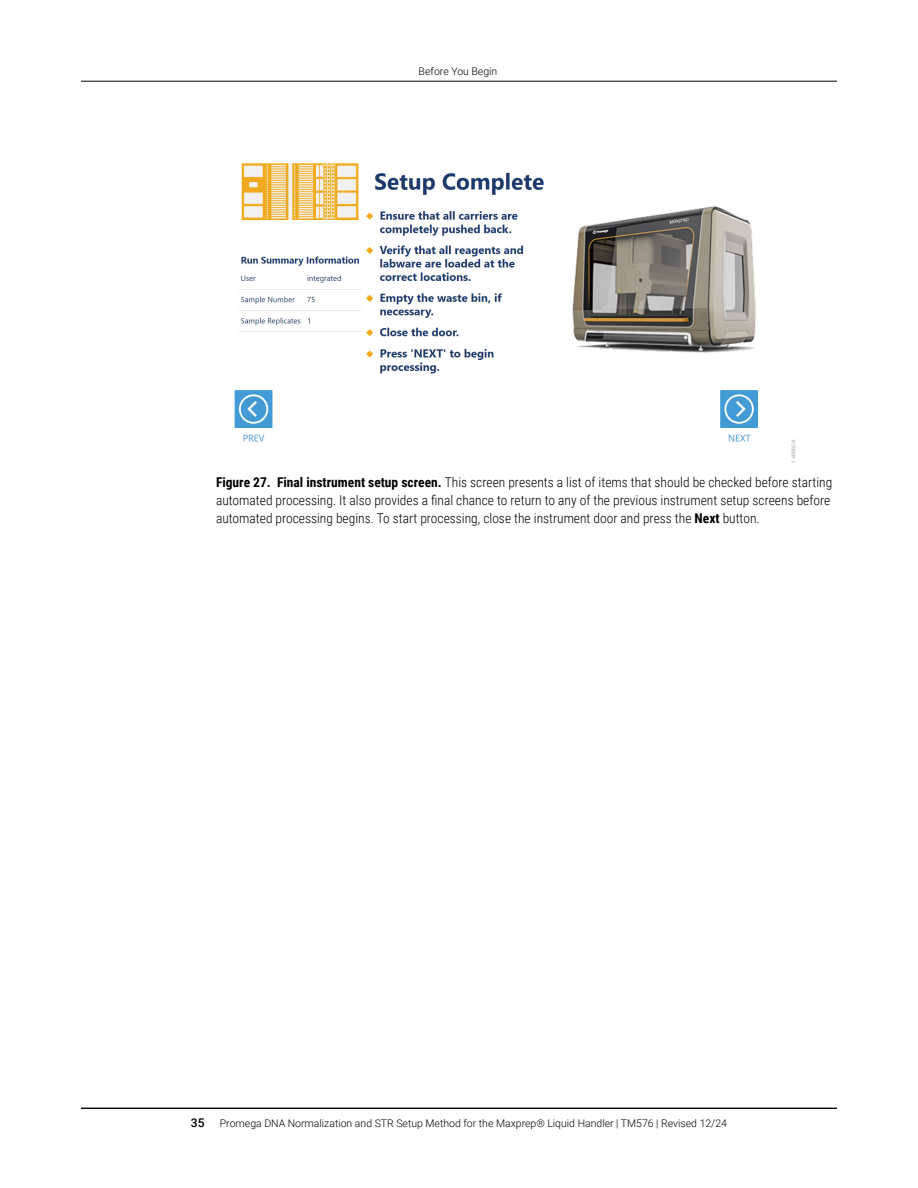
<style>
.page{position:relative;width:918px;height:1188px;background:#fff}
.page>*{position:absolute;margin:0;border:0;box-sizing:border-box;transform-origin:0 0}
.t1{font:300 13.5px/18px "Roboto Condensed";color:#000}
.t2{font:500 12px "Roboto";color:#000}
.t3{font:300 10.5px "Roboto";color:#000}
.t4{font:5.4px "Helvetica Neue";letter-spacing:.02em;color:#a7a9ac}
.s1{font-weight:700}
</style>
<div class="page">
<hr style="left:81px;top:1108px;width:756px;height:1px;background:#000">
<hr style="left:81px;top:81px;width:756px;height:1px;background:#000">
<img style="left:234px;top:163px;width:524px;height:279px">
<p class="t3" style="left:419px;top:64px;width:80px">Before You Begin</p>
<p class="t4" style="left:790px;top:463px;width:25px;rotate:-90deg">14695CA</p>
<p class="t1" style="left:216px;top:472px;width:618px"><span class="s1">Figure 27. Final instrument setup screen.</span> This screen presents a list of items that should be checked before starting automated processing. It also provides a final chance to return to any of the previous instrument setup screens before automated processing begins. To start processing, close the instrument door and press the <span class="s1">Next</span> button.</p>
<p class="t2" style="left:191px;top:1114px;width:15px">35</p>
<p class="t3" style="left:220px;top:1116px;width:509px">Promega DNA Normalization and STR Setup Method for the Maxprep® Liquid Handler | TM576 | Revised 12/24</p>
</div>
